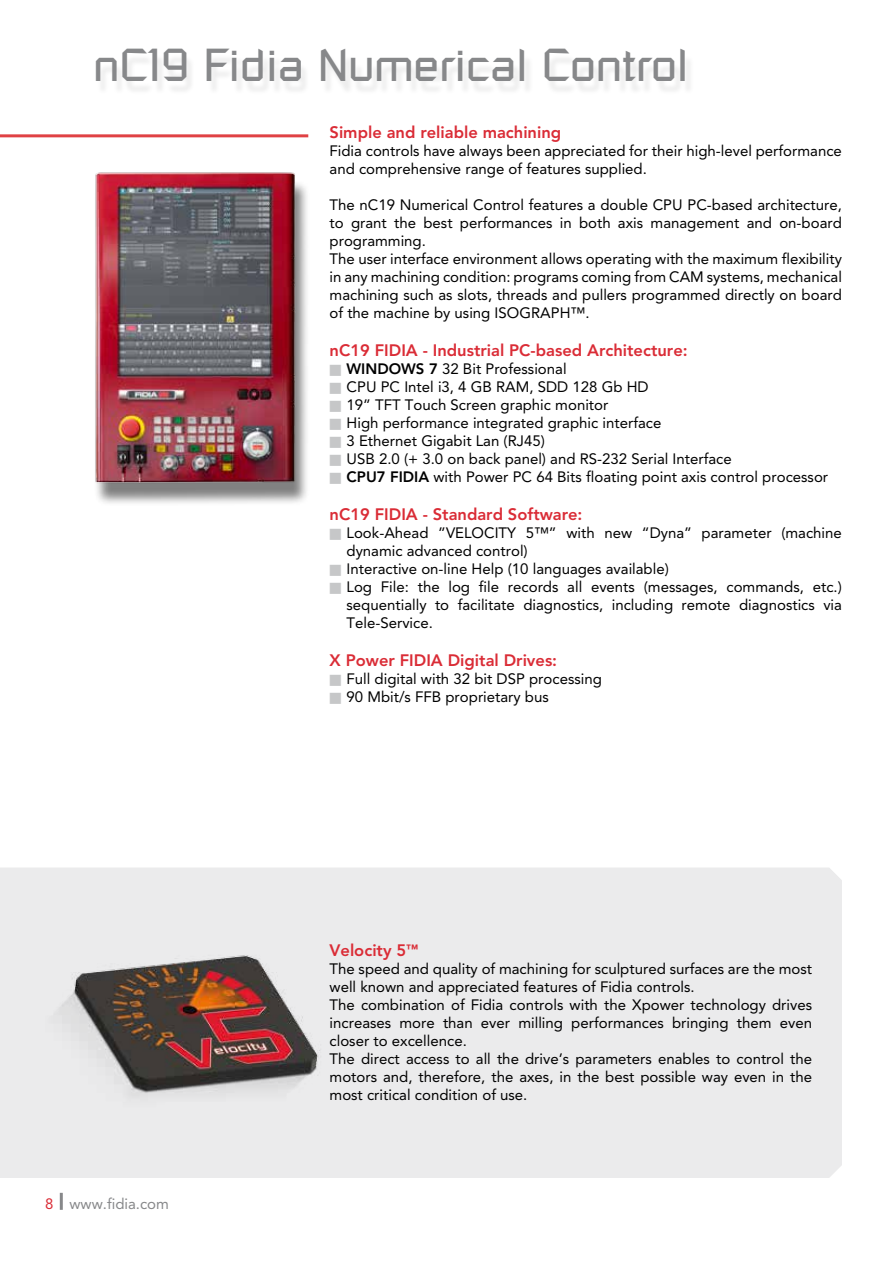
<style>
.page{position:relative;width:893px;height:1263px;background:#fff}
.page>*{position:absolute;margin:0;border:0;box-sizing:border-box;transform-origin:0 0}
.t1{font:45px "Russell Square";color:#87888a}
.t2{font:800 16.5px "Avenir";color:#da2c36}
.t3{font:15px/18px "Avenir";color:#000}
.t4{font:15px "Avenir";color:#87888a}
.s1{font-weight:800}
.s2{color:#da2c36}
</style>
<div class="page">
<hr style="left:60px;top:1193px;width:3px;height:17px;background:#87888a">
<div style="left:0;top:868px;width:842px;height:310px;background:#ebebec"></div>
<hr style="left:0;top:134px;width:308px;height:3px;background:#e04144">
<img style="left:95px;top:172px;width:212px;height:331px">
<img style="left:12px;top:948px;width:330px;height:180px">
<h1 class="t1" style="left:94px;top:38px;width:596px">nC19 Fidia Numerical Control</h1>
<p class="t2" style="left:330px;top:123px;width:233px">Simple and reliable machining</p>
<p class="t3" style="left:330px;top:142px;width:514px">Fidia controls have always been appreciated for their high-level performance and comprehensive range of features supplied.</p>
<p class="t3" style="left:330px;top:196px;width:514px">The nC19 Numerical Control features a double CPU PC-based architecture, to grant the best performances in both axis management and on-board programming.<br>The user interface environment allows operating with the maximum flexibility in any machining condition: programs coming from CAM systems, mechanical machining such as slots, threads and pullers programmed directly on board of the machine by using ISOGRAPH™.</p>
<p class="t2" style="left:330px;top:341px;width:360px">nC19 FIDIA - Industrial PC-based Architecture:</p>
<p class="t3" style="left:347px;top:360px;width:483px"><span class="s1">WINDOWS 7</span> 32 Bit Professional<br>CPU PC Intel i3, 4 GB RAM, SDD 128 Gb HD<br>19” TFT Touch Screen graphic monitor<br>High performance integrated graphic interface<br>3 Ethernet Gigabit Lan (RJ45)<br>USB 2.0 (+ 3.0 on back panel) and RS-232 Serial Interface<br><span class="s1">CPU7 FIDIA</span> with Power PC 64 Bits floating point axis control processor</p>
<p class="t2" style="left:330px;top:504px;width:254px">nC19 FIDIA - Standard Software:</p>
<p class="t3" style="left:347px;top:524px;width:497px">Look-Ahead ”VELOCITY 5™” with new “Dyna” parameter (machine dynamic advanced control)<br>Interactive on-line Help (10 languages available)<br>Log File: the log file records all events (messages, commands, etc.) sequentially to facilitate diagnostics, including remote diagnostics via Tele-Service.</p>
<p class="t2" style="left:330px;top:650px;width:229px">X Power FIDIA Digital Drives:</p>
<p class="t3" style="left:347px;top:670px;width:257px">Full digital with 32 bit DSP processing<br>90 Mbit/s FFB proprietary bus</p>
<p class="t4" style="left:45px;top:1195px;width:125px"><span class="s2">8</span> www.fidia.com</p>
<p class="t2" style="left:330px;top:940px;width:90px">Velocity 5<sup>™</sup></p>
<p class="t3" style="left:330px;top:960px;width:484px">The speed and quality of machining for sculptured surfaces are the most well known and appreciated features of Fidia controls.<br>The combination of Fidia controls with the Xpower technology drives increases more than ever milling performances bringing them even closer to excellence.<br>The direct access to all the drive’s parameters enables to control the motors and, therefore, the axes, in the best possible way even in the most critical condition of use.</p>
</div>
